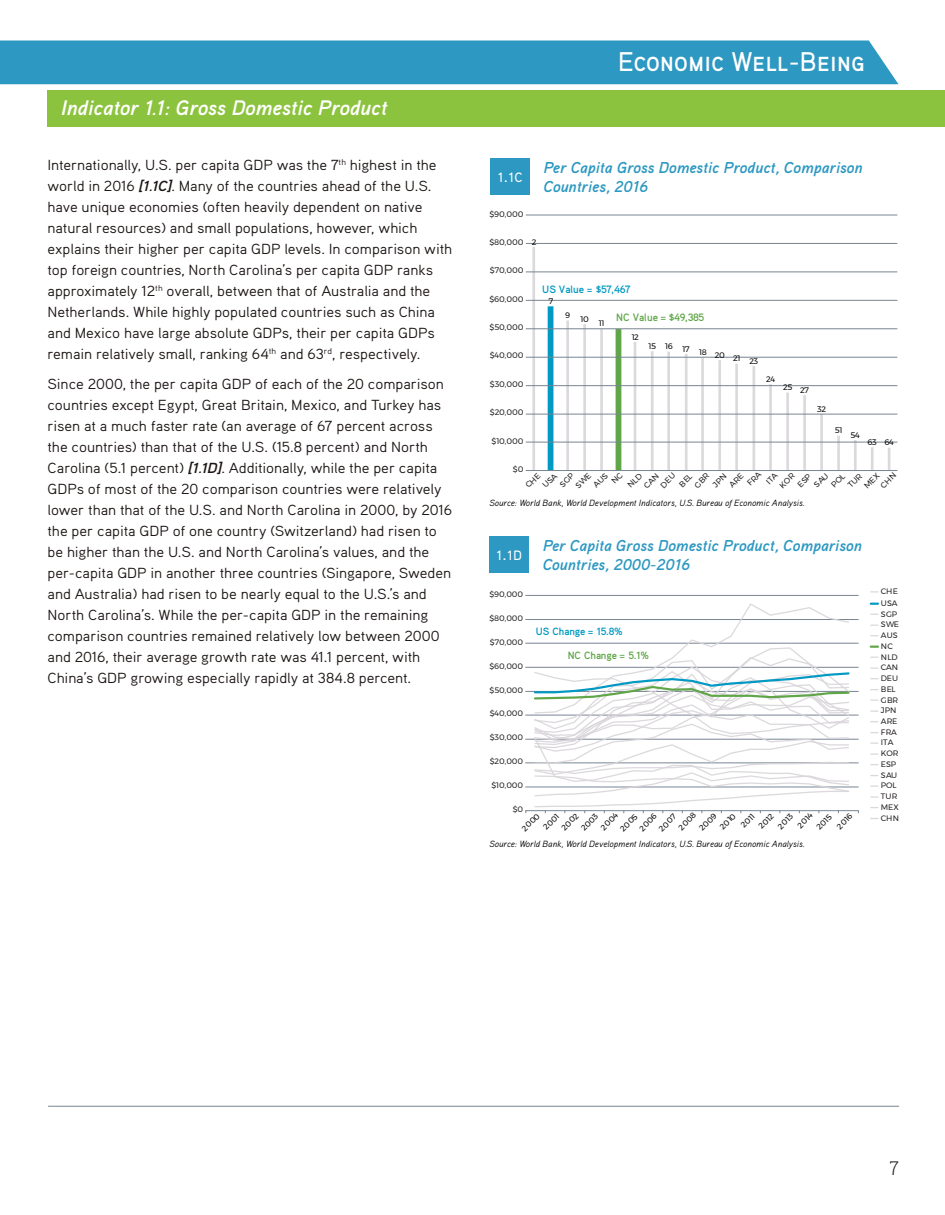
<style>
.page{position:relative;width:945px;height:1215px;background:#fff}
.page>*{position:absolute;margin:0;border:0;box-sizing:border-box;transform-origin:0 0}
.Chapter_Heading{font:27px "Aaux Pro OT Medium SC";color:#fff}
.Indicators{font:italic 700 21px "Aaux Pro OT";color:#fff}
.t1{font:300 19.5px "Aaux Pro OT";color:#1b1513}
.Graph_Indicator_Head{font:18px "Aaux Pro OT Regular SC";color:#fff}
.Graph_Header{font:italic 700 15.75px/18.9px "Aaux Pro OT";color:#2d98c1}
.Body{font:14.55px/21px "Aaux Pro OT";letter-spacing:-.005em;color:#1b1513;scale:1.05 1}
.t2{font:700 10.65px "Aaux Pro OT";letter-spacing:-.015em;color:#60a649}
.t3{font:700 10.65px "Aaux Pro OT";letter-spacing:-.015em;color:#0099c3}
.t4{font:700 10.5px "Aaux Pro OT";letter-spacing:-.005em;color:#0099c3}
.t5{font:700 10.5px "Aaux Pro OT";letter-spacing:-.005em;color:#60a649}
.Notes{font:italic 9px "Aaux Pro OT";color:#000}
.t6{font:7.95px/10.8px "Montserrat";letter-spacing:-.005em;color:#231f20}
.t7{font:7.95px/14.1px "Montserrat";letter-spacing:-.04em;color:#050504}
.s1{font-weight:700;font-style:italic}
</style>
<div class="page">
<div style="left:0;top:40px;width:898px;height:44px;background:#2d98c1"></div>
<div style="left:47px;top:90px;width:898px;height:37px;background:#8cc33e"></div>
<hr style="left:48px;top:1106px;width:851px;height:1px;background:#788592">
<svg style="left:616px;top:330px;width:5px;height:140px"></svg>
<hr style="left:532px;top:247px;width:3px;height:224px;background:#d9d5da">
<hr style="left:634px;top:342px;width:2px;height:129px;background:#d9d5da">
<hr style="left:651px;top:351px;width:3px;height:120px;background:#d9d5da">
<hr style="left:667px;top:352px;width:3px;height:119px;background:#d9d5da">
<hr style="left:685px;top:354px;width:3px;height:117px;background:#d9d5da">
<hr style="left:701px;top:357px;width:3px;height:114px;background:#d9d5da">
<hr style="left:718px;top:360px;width:3px;height:111px;background:#d9d5da">
<hr style="left:735px;top:364px;width:3px;height:107px;background:#d9d5da">
<hr style="left:753px;top:366px;width:2px;height:105px;background:#d9d5da">
<hr style="left:769px;top:384px;width:3px;height:87px;background:#d9d5da">
<hr style="left:786px;top:393px;width:3px;height:78px;background:#d9d5da">
<hr style="left:803px;top:395px;width:3px;height:76px;background:#d9d5da">
<hr style="left:820px;top:414px;width:3px;height:57px;background:#d9d5da">
<hr style="left:837px;top:436px;width:3px;height:35px;background:#d9d5da">
<hr style="left:854px;top:440px;width:3px;height:31px;background:#d9d5da">
<hr style="left:871px;top:447px;width:3px;height:24px;background:#d9d5da">
<hr style="left:888px;top:448px;width:2px;height:23px;background:#d9d5da">
<hr style="left:526px;top:215px;width:371px;height:1px;background:#788592">
<hr style="left:526px;top:243px;width:371px;height:1px;background:#788592">
<hr style="left:526px;top:272px;width:371px;height:1px;background:#788592">
<hr style="left:526px;top:300px;width:371px;height:1px;background:#788592">
<hr style="left:526px;top:329px;width:371px;height:1px;background:#788592">
<hr style="left:526px;top:357px;width:371px;height:1px;background:#788592">
<hr style="left:526px;top:385px;width:371px;height:1px;background:#788592">
<hr style="left:526px;top:414px;width:371px;height:1px;background:#788592">
<hr style="left:526px;top:442px;width:371px;height:1px;background:#788592">
<hr style="left:526px;top:470px;width:371px;height:1px;background:#788592">
<hr style="left:525px;top:595px;width:334px;height:1px;background:#788592">
<hr style="left:525px;top:619px;width:334px;height:1px;background:#788592">
<hr style="left:525px;top:643px;width:334px;height:1px;background:#788592">
<hr style="left:525px;top:667px;width:334px;height:1px;background:#788592">
<hr style="left:525px;top:691px;width:334px;height:1px;background:#788592">
<hr style="left:525px;top:715px;width:334px;height:1px;background:#788592">
<hr style="left:525px;top:739px;width:334px;height:1px;background:#788592">
<hr style="left:525px;top:762px;width:334px;height:1px;background:#788592">
<hr style="left:525px;top:787px;width:334px;height:1px;background:#788592">
<hr style="left:525px;top:810px;width:334px;height:1px;background:#788592">
<svg style="left:871px;top:591px;width:7px;height:2px"></svg>
<svg style="left:871px;top:603px;width:7px;height:2px"></svg>
<svg style="left:871px;top:646px;width:7px;height:2px"></svg>
<svg style="left:871px;top:710px;width:7px;height:2px"></svg>
<svg style="left:871px;top:742px;width:7px;height:2px"></svg>
<svg style="left:871px;top:753px;width:7px;height:2px"></svg>
<svg style="left:871px;top:785px;width:7px;height:2px"></svg>
<svg style="left:871px;top:796px;width:7px;height:2px"></svg>
<svg style="left:533px;top:604px;width:318px;height:209px"></svg>
<div style="left:490px;top:158px;width:40px;height:37px;background:#2d98c1"></div>
<div style="left:489px;top:536px;width:40px;height:37px;background:#2d98c1"></div>
<svg style="left:525px;top:306px;width:83px;height:165px"></svg>
<p class="Indicators" style="left:61px;top:94px;width:328px">Indicator 1.1: Gross Domestic Product</p>
<p class="Body" style="left:48px;top:154px;width:387px">Internationally, U.S. per capita GDP was the 7<sup>th</sup> highest in the world in 2016 <span class="s1">[1.1C]</span>. Many of the countries ahead of the U.S. have unique economies (often heavily dependent on native natural resources) and small populations, however, which explains their higher per capita GDP levels. In comparison with top foreign countries, North Carolina’s per capita GDP ranks approximately 12<sup>th</sup> overall, between that of Australia and the Netherlands. While highly populated countries such as China and Mexico have large absolute GDPs, their per capita GDPs remain relatively small, ranking 64<sup>th</sup> and 63<sup>rd</sup>, respectively.</p>
<p class="Body" style="left:48px;top:373px;width:387px">Since 2000, the per capita GDP of each of the 20 comparison countries except Egypt, Great Britain, Mexico, and Turkey has risen at a much faster rate (an average of 67 percent across the countries) than that of the U.S. (15.8 percent) and North Carolina (5.1 percent) <span class="s1">[1.1D]</span>. Additionally, while the per capita GDPs of most of the 20 comparison countries were relatively lower than that of the U.S. and North Carolina in 2000, by 2016 the per capita GDP of one country (Switzerland) had risen to be higher than the U.S. and North Carolina’s values, and the per-capita GDP in another three countries (Singapore, Sweden and Australia) had risen to be nearly equal to the U.S.’s and North Carolina’s. While the per-capita GDP in the remaining comparison countries remained relatively low between 2000 and 2016, their average growth rate was 41.1 percent, with China’s GDP growing especially rapidly at 384.8 percent.</p>
<p class="Chapter_Heading" style="left:618px;top:44px;width:249px">Economic Well-Being</p>
<p class="Graph_Indicator_Head" style="left:497px;top:164px;width:27px">1.1c</p>
<p class="t6" style="left:489px;top:208px;width:36px">$90,000</p>
<p class="t6" style="left:489px;top:237px;width:36px">$80,000</p>
<p class="t6" style="left:490px;top:265px;width:35px">$70,000</p>
<p class="t6" style="left:489px;top:293px;width:36px">$60,000</p>
<p class="t6" style="left:490px;top:322px;width:36px">$50,000</p>
<p class="t6" style="left:490px;top:350px;width:35px">$40,000</p>
<p class="t6" style="left:490px;top:379px;width:35px">$30,000</p>
<p class="t6" style="left:490px;top:407px;width:35px">$20,000</p>
<p class="t6" style="left:492px;top:435px;width:34px">$10,000</p>
<p class="t6" style="left:513px;top:464px;width:12px">$0</p>
<p class="Graph_Header" style="left:543px;top:158px;width:321px">Per Capita Gross Domestic Product, Comparison<br>Countries, 2016</p>
<p class="t7" style="left:532px;top:235px;width:6px">2</p>
<p class="t3" style="left:542px;top:282px;width:90px">US Value = $57,467</p>
<p class="t7" style="left:549px;top:294px;width:6px">7</p>
<p class="t7" style="left:565px;top:308px;width:7px">9</p>
<p class="t7" style="left:580px;top:312px;width:10px">10</p>
<p class="t7" style="left:599px;top:316px;width:7px">11</p>
<p class="t2" style="left:616px;top:310px;width:90px">NC Value = $49,385</p>
<p class="t7" style="left:632px;top:330px;width:9px">12</p>
<p class="t7" style="left:648px;top:342px;width:78px">15 16 17 18 20</p>
<p class="t7" style="left:733px;top:353px;width:27px">21 23</p>
<p class="t7" style="left:766px;top:372px;width:11px">24</p>
<p class="t7" style="left:783px;top:382px;width:28px">25 27</p>
<p class="t7" style="left:817px;top:402px;width:10px">32</p>
<p class="t7" style="left:835px;top:423px;width:9px">51</p>
<p class="t7" style="left:851px;top:428px;width:11px">54</p>
<p class="t7" style="left:867px;top:435px;width:28px">63 64</p>
<p class="t6" style="left:614px;top:471px;width:18px;line-height:14.1px;text-indent:-9px;rotate:-45deg">NC<br>NLD</p>
<p class="t6" style="left:649px;top:474px;width:19px;line-height:11.7px;text-indent:-12px;rotate:-45deg">CAN<br>DEU</p>
<p class="t6" style="left:684px;top:474px;width:19px;line-height:11.4px;text-indent:-10px;rotate:-45deg">BEL<br>GBR</p>
<p class="Notes" style="left:489px;top:497px;width:317px">Source: World Bank, World Development Indicators, U.S. Bureau of Economic Analysis.</p>
<p class="Graph_Indicator_Head" style="left:496px;top:542px;width:28px">1.1d</p>
<p class="Graph_Header" style="left:543px;top:535px;width:321px">Per Capita Gross Domestic Product, Comparison<br>Countries, 2000-2016</p>
<p class="t6" style="left:489px;top:589px;width:35px">$90,000</p>
<p class="t6" style="left:881px;top:586px;width:19px;line-height:11.6px">CHE<br>USA</p>
<p class="t6" style="left:881px;top:608px;width:20px">SGP<br>SWE<br>AUS<br>NC<br>NLD<br>CAN<br>DEU<br>BEL<br>GBR<br>JPN<br>ARE<br>FRA<br>ITA<br>KOR<br>ESP<br>SAU<br>POL<br>TUR<br>MEX<br>CHN</p>
<p class="t6" style="left:489px;top:612px;width:35px">$80,000</p>
<p class="t4" style="left:536px;top:624px;width:89px">US Change = 15.8%</p>
<p class="t5" style="left:568px;top:648px;width:83px">NC Change = 5.1%</p>
<p class="t6" style="left:490px;top:636px;width:35px">$70,000</p>
<p class="t6" style="left:489px;top:660px;width:35px">$60,000</p>
<p class="t6" style="left:490px;top:684px;width:35px">$50,000</p>
<p class="t6" style="left:490px;top:708px;width:35px">$40,000</p>
<p class="t6" style="left:490px;top:732px;width:35px">$30,000</p>
<p class="t6" style="left:490px;top:756px;width:35px">$20,000</p>
<p class="t6" style="left:491px;top:780px;width:33px">$10,000</p>
<p class="t6" style="left:513px;top:804px;width:12px">$0</p>
<p class="t7" style="left:530px;top:813px;width:20px;text-indent:-16px;rotate:-45deg">2000<br>2001</p>
<p class="t7" style="left:567px;top:814px;width:22px;text-indent:-14px;rotate:-45deg">2002<br>2003</p>
<p class="t7" style="left:606px;top:814px;width:22px;line-height:14.7px;text-indent:-13px;rotate:-45deg">2004<br>2005</p>
<p class="t7" style="left:645px;top:815px;width:22px;text-indent:-14px;rotate:-45deg">2006<br>2007</p>
<p class="t7" style="left:685px;top:813px;width:22px;line-height:14.9px;text-indent:-14px;rotate:-45deg">2008<br>2009</p>
<p class="t7" style="left:716px;top:823px;width:20px;rotate:-45deg">2010</p>
<p class="t7" style="left:737px;top:821px;width:18px;rotate:-45deg">2011</p>
<p class="t7" style="left:755px;top:822px;width:19px;rotate:-45deg">2012</p>
<p class="t7" style="left:774px;top:823px;width:19px;rotate:-45deg">2013</p>
<p class="t7" style="left:794px;top:822px;width:19px;rotate:-45deg">2014</p>
<p class="t7" style="left:823px;top:813px;width:20px;text-indent:-15px;rotate:-45deg">2015<br>2016</p>
<p class="Notes" style="left:489px;top:838px;width:317px">Source: World Bank, World Development Indicators, U.S. Bureau of Economic Analysis.</p>
<h3 class="t1" style="left:890px;top:1156px;width:11px">7</h3>
</div>
